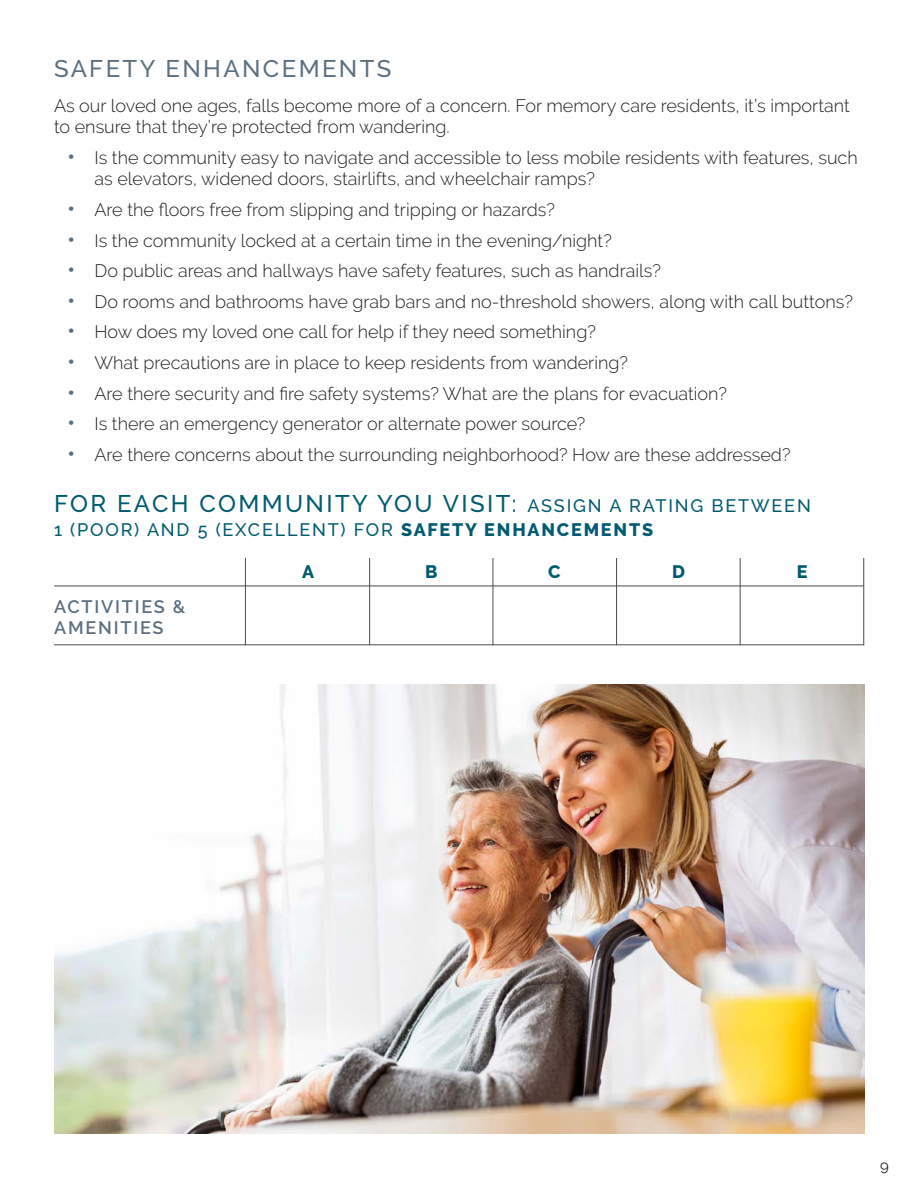
<style>
.page{position:relative;width:918px;height:1188px;background:#fff}
.page>*{position:absolute;margin:0;border:0;box-sizing:border-box;transform-origin:0 0}
.t1{font:500 24px "Raleway";letter-spacing:.1em;color:#005b71}
.t2{font:500 24px "Raleway";letter-spacing:.1em;color:#5d7080}
.Paragraph_Body{font:300 18px/21.6px "Raleway";color:#231f20}
.t3{font:500 18px "Raleway";letter-spacing:.1em;color:#005b71}
.t4{font:600 18px/21px "Raleway";letter-spacing:.1em;color:#5d7080}
.t5{font:800 18px "Raleway";color:#005b71}
.t6{font:15px "Raleway";color:#231f20}
.s1{font-weight:700;font-size:21px;color:#5d7080}
.s2{font-size:18px}
.s3{font-weight:800}
</style>
<div class="page">
<img style="left:54px;top:684px;width:810px;height:450px">
<hr style="left:369px;top:558px;width:1px;height:87px;background:#4b4c4d">
<hr style="left:493px;top:558px;width:1px;height:87px;background:#4b4c4d">
<hr style="left:616px;top:558px;width:1px;height:87px;background:#4b4c4d">
<hr style="left:740px;top:558px;width:1px;height:87px;background:#4b4c4d">
<hr style="left:863px;top:558px;width:1px;height:87px;background:#4b4c4d">
<hr style="left:245px;top:558px;width:1px;height:87px;background:#4b4c4d">
<hr style="left:54px;top:586px;width:810px;height:1px;background:#4b4c4d">
<hr style="left:54px;top:644px;width:810px;height:1px;background:#4b4c4d">
<p class="t2" style="left:54px;top:54px;width:339px">SAFETY ENHANCEMENTS</p>
<p class="Paragraph_Body" style="left:54px;top:94px;width:797px">As our loved one ages, falls become more of a concern. For memory care residents, it’s important to ensure that they’re protected from wandering.</p>
<p class="Paragraph_Body" style="left:94px;top:147px;width:765px;text-indent:-27px"><span class="s1">•</span> Is the community easy to navigate and accessible to less mobile residents with features, such as elevators, widened doors, stairlifts, and wheelchair ramps?</p>
<p class="Paragraph_Body" style="left:68px;top:199px;width:489px"><span class="s1">•</span> Are the floors free from slipping and tripping or hazards?</p>
<p class="Paragraph_Body" style="left:68px;top:229px;width:546px"><span class="s1">•</span> Is the community locked at a certain time in the evening/night?</p>
<p class="Paragraph_Body" style="left:68px;top:260px;width:595px"><span class="s1">•</span> Do public areas and hallways have safety features, such as handrails?</p>
<p class="Paragraph_Body" style="left:68px;top:291px;width:787px"><span class="s1">•</span> Do rooms and bathrooms have grab bars and no-threshold showers, along with call buttons?</p>
<p class="Paragraph_Body" style="left:68px;top:321px;width:530px"><span class="s1">•</span> How does my loved one call for help if they need something?</p>
<p class="Paragraph_Body" style="left:68px;top:352px;width:562px"><span class="s1">•</span> What precautions are in place to keep residents from wandering?</p>
<p class="Paragraph_Body" style="left:68px;top:382px;width:661px"><span class="s1">•</span> Are there security and fire safety systems? What are the plans for evacuation?</p>
<p class="Paragraph_Body" style="left:68px;top:413px;width:519px"><span class="s1">•</span> Is there an emergency generator or alternate power source?</p>
<p class="Paragraph_Body" style="left:68px;top:444px;width:725px"><span class="s1">•</span> Are there concerns about the surrounding neighborhood? How are these addressed?</p>
<p class="t1" style="left:54px;top:490px;width:758px">FOR EACH COMMUNITY YOU VISIT: <span class="s2">ASSIGN A RATING BETWEEN</span></p>
<p class="t3" style="left:54px;top:519px;width:601px">1 (POOR) AND 5 (EXCELLENT) FOR <span class="s3">SAFETY ENHANCEMENTS</span></p>
<p class="t5" style="left:302px;top:561px;width:14px">A</p>
<p class="t5" style="left:425px;top:561px;width:14px">B</p>
<p class="t5" style="left:548px;top:561px;width:14px">C</p>
<p class="t5" style="left:672px;top:561px;width:14px">D</p>
<p class="t5" style="left:797px;top:561px;width:12px">E</p>
<p class="t4" style="left:54px;top:596px;width:133px">ACTIVITIES &amp;<br>AMENITIES</p>
<p class="t6" style="left:880px;top:1157px;width:10px">9</p>
</div>
